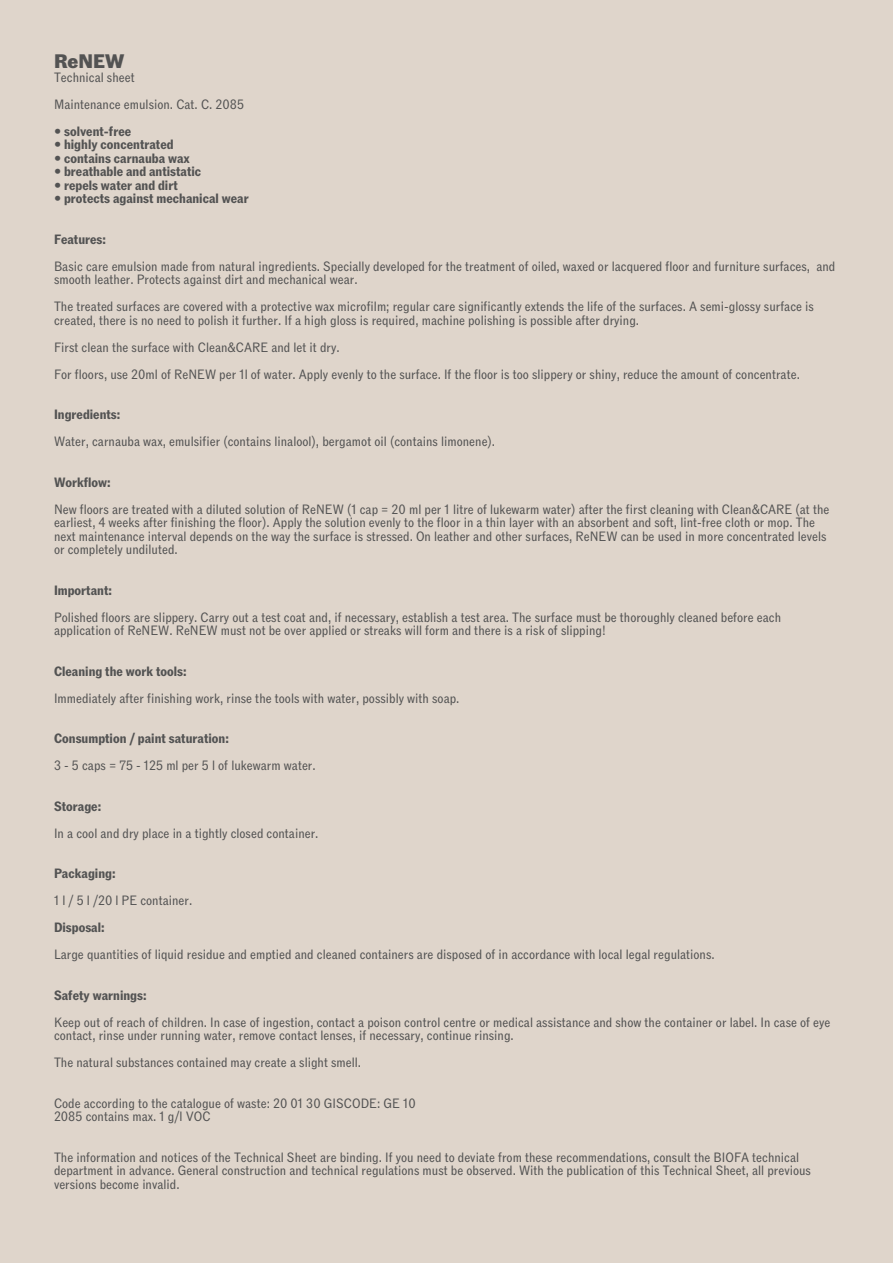
<style>
.page{position:relative;width:893px;height:1263px;background:#fff}
.page>*{position:absolute;margin:0;border:0;box-sizing:border-box;transform-origin:0 0}
.t1{font:700 18px "Caslon Doric";letter-spacing:-.005em;color:#535353}
.t2{font:13.5px/13.5px "ROM Narrow";color:#535353}
.t3{font:700 13.5px "ROM Narrow";color:#535353}
</style>
<div class="page">
<div style="left:1px;top:0;width:892px;height:1263px;background:#dfd5cb"></div>
<p class="t1" style="left:54px;top:47px;width:72px">ReNEW</p>
<p class="t2" style="left:54px;top:71px;width:82px">Technical sheet</p>
<p class="t2" style="left:54px;top:98px;width:192px">Maintenance emulsion. Cat. C. 2085</p>
<p class="t3" style="left:54px;top:123px;width:79px">• solvent-free</p>
<p class="t3" style="left:54px;top:137px;width:121px">• highly concentrated</p>
<p class="t3" style="left:54px;top:150px;width:137px">• contains carnauba wax</p>
<p class="t3" style="left:54px;top:164px;width:149px">• breathable and antistatic</p>
<p class="t3" style="left:54px;top:177px;width:125px">• repels water and dirt</p>
<p class="t3" style="left:54px;top:191px;width:196px">• protects against mechanical wear</p>
<p class="t3" style="left:54px;top:231px;width:54px">Features:</p>
<p class="t2" style="left:54px;top:260px;width:783px">Basic care emulsion made from natural ingredients. Specially developed for the treatment of oiled, waxed or lacquered floor and furniture surfaces, and smooth leather. Protects against dirt and mechanical wear.</p>
<p class="t2" style="left:54px;top:300px;width:761px">The treated surfaces are covered with a protective wax microfilm; regular care significantly extends the life of the surfaces. A semi-glossy surface is created, there is no need to polish it further. If a high gloss is required, machine polishing is possible after drying.</p>
<p class="t2" style="left:54px;top:341px;width:287px">First clean the surface with Clean&amp;CARE and let it dry.</p>
<p class="t2" style="left:54px;top:368px;width:747px">For floors, use 20ml of ReNEW per 1l of water. Apply evenly to the surface. If the floor is too slippery or shiny, reduce the amount of concentrate.</p>
<p class="t3" style="left:54px;top:407px;width:68px">Ingredients:</p>
<p class="t2" style="left:54px;top:435px;width:443px">Water, carnauba wax, emulsifier (contains linalool), bergamot oil (contains limonene).</p>
<p class="t3" style="left:54px;top:474px;width:58px">Workflow:</p>
<p class="t2" style="left:54px;top:503px;width:777px">New floors are treated with a diluted solution of ReNEW (1 cap = 20 ml per 1 litre of lukewarm water) after the first cleaning with Clean&amp;CARE (at the earliest, 4 weeks after finishing the floor). Apply the solution evenly to the floor in a thin layer with an absorbent and soft, lint-free cloth or mop. The next maintenance interval depends on the way the surface is stressed. On leather and other surfaces, ReNEW can be used in more concentrated levels or completely undiluted.</p>
<p class="t3" style="left:54px;top:582px;width:60px">Important:</p>
<p class="t2" style="left:54px;top:611px;width:729px">Polished floors are slippery. Carry out a test coat and, if necessary, establish a test area. The surface must be thoroughly cleaned before each application of ReNEW. ReNEW must not be over applied or streaks will form and there is a risk of slipping!</p>
<p class="t3" style="left:54px;top:663px;width:134px">Cleaning the work tools:</p>
<p class="t2" style="left:54px;top:692px;width:407px">Immediately after finishing work, rinse the tools with water, possibly with soap.</p>
<p class="t3" style="left:54px;top:731px;width:176px">Consumption / paint saturation:</p>
<p class="t2" style="left:54px;top:759px;width:263px">3 - 5 caps = 75 - 125 ml per 5 l of lukewarm water.</p>
<p class="t3" style="left:54px;top:798px;width:49px">Storage:</p>
<p class="t2" style="left:54px;top:827px;width:266px">In a cool and dry place in a tightly closed container.</p>
<p class="t3" style="left:54px;top:866px;width:63px">Packaging:</p>
<p class="t2" style="left:54px;top:894px;width:140px">1 l / 5 l /20 l PE container.</p>
<p class="t3" style="left:54px;top:920px;width:52px">Disposal:</p>
<p class="t2" style="left:54px;top:948px;width:662px">Large quantities of liquid residue and emptied and cleaned containers are disposed of in accordance with local legal regulations.</p>
<p class="t3" style="left:54px;top:987px;width:94px">Safety warnings:</p>
<p class="t2" style="left:54px;top:1016px;width:778px">Keep out of reach of children. In case of ingestion, contact a poison control centre or medical assistance and show the container or label. In case of eye contact, rinse under running water, remove contact lenses, if necessary, continue rinsing.</p>
<p class="t2" style="left:54px;top:1056px;width:309px">The natural substances contained may create a slight smell.</p>
<p class="t2" style="left:54px;top:1097px;width:363px">Code according to the catalogue of waste: 20 01 30 GISCODE: GE 10</p>
<p class="t2" style="left:54px;top:1110px;width:158px">2085 contains max. 1 g/l VOC</p>
<p class="t2" style="left:54px;top:1151px;width:758px">The information and notices of the Technical Sheet are binding. If you need to deviate from these recommendations, consult the BIOFA technical department in advance. General construction and technical regulations must be observed. With the publication of this Technical Sheet, all previous versions become invalid.</p>
</div>
